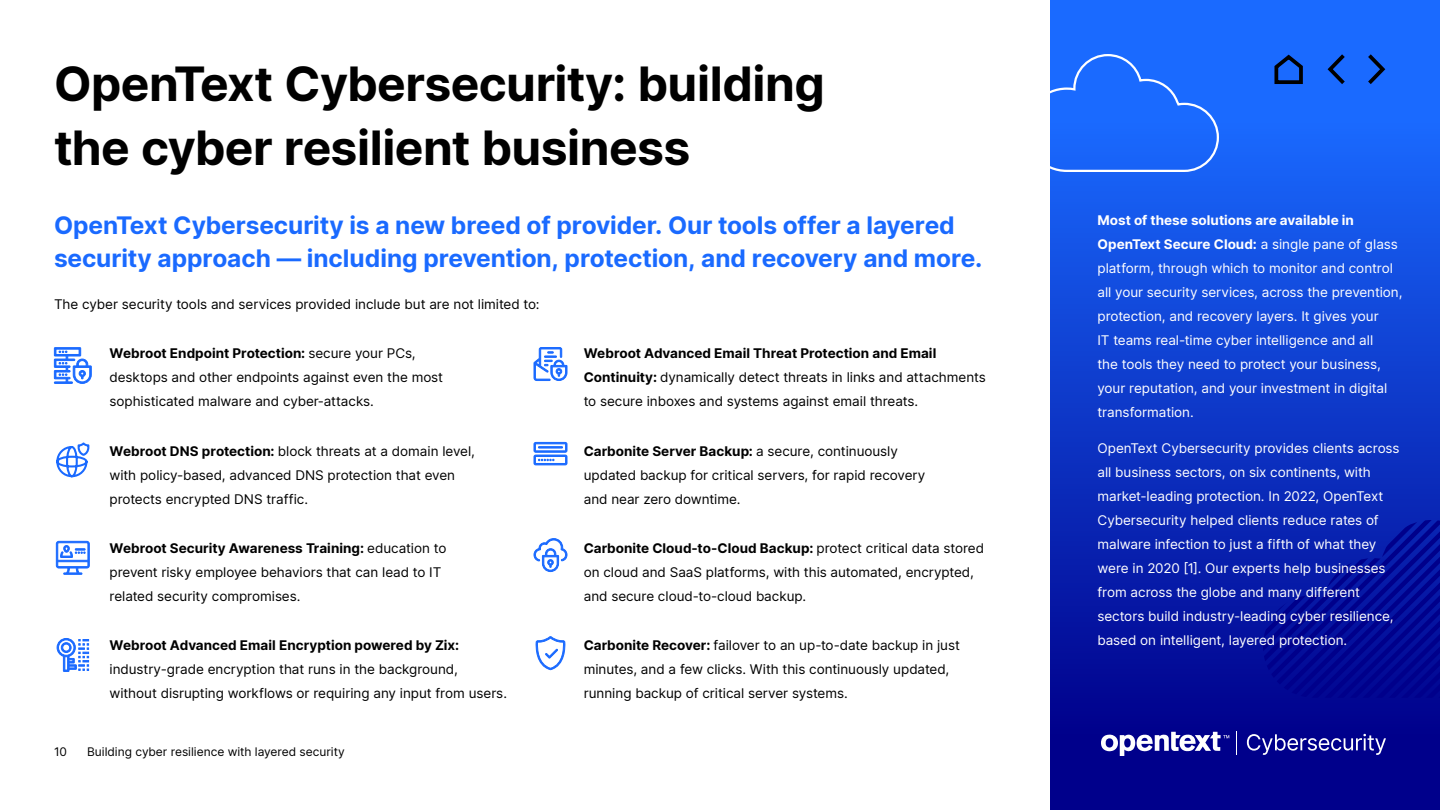
<style>
.page{position:relative;width:1440px;height:810px;background:#fff}
.page>*{position:absolute;margin:0;border:0;box-sizing:border-box;transform-origin:0 0}
.t1{font:700 48px/64.5px "Inter";letter-spacing:-.015em;color:#000}
.t2{font:700 24.45px/32.6px "Inter";letter-spacing:-.005em;color:#1a6aff}
.t3{font:13.5px/24px "Inter";letter-spacing:-.005em;color:#000}
.t4{font:13.5px/24px "Inter";letter-spacing:-.005em;color:#fff}
.t5{font:700 13.5px "Inter";color:#000}
.t6{font:12px "Inter";letter-spacing:-.005em;color:#000}
.s1{font-weight:700}
</style>
<div class="page">
<div style="left:1050px;top:0;width:390px;height:810px;background:linear-gradient(to bottom,#1d78ff,#000083)"></div>
<svg style="left:1101px;top:732px;width:128px;height:24px"></svg>
<svg style="left:1247px;top:734px;width:139px;height:21px;background:#3838a4"></svg>
<svg style="left:1236px;top:732px;width:1px;height:23px"></svg>
<svg style="left:56px;top:442px;width:34px;height:36px"></svg>
<svg style="left:54px;top:347px;width:38px;height:37px"></svg>
<svg style="left:56px;top:638px;width:33px;height:34px"></svg>
<svg style="left:56px;top:541px;width:34px;height:34px"></svg>
<svg style="left:533px;top:347px;width:35px;height:34px"></svg>
<svg style="left:533px;top:442px;width:35px;height:24px"></svg>
<svg style="left:533px;top:538px;width:35px;height:34px"></svg>
<svg style="left:535px;top:636px;width:30px;height:35px"></svg>
<svg style="left:1050px;top:53px;width:170px;height:120px;background:#246ffd"></svg>
<svg style="left:1263px;top:520px;width:177px;height:178px;background:#030f9b"></svg>
<div style="left:1271px;top:52px;width:36px;height:36px;background:#1a6aff"></div>
<svg style="left:1274px;top:54px;width:29px;height:30px"></svg>
<div style="left:1362px;top:52px;width:27px;height:36px;background:#1a6aff"></div>
<svg style="left:1364px;top:50px;width:24px;height:34px"></svg>
<div style="left:1323px;top:52px;width:27px;height:36px;background:#1a6aff"></div>
<svg style="left:1325px;top:50px;width:24px;height:34px"></svg>
<h1 class="t1" style="left:54px;top:50px;width:772px">OpenText Cybersecurity: building the cyber resilient business</h1>
<h2 class="t2" style="left:54px;top:208px;width:930px">OpenText Cybersecurity is a new breed of provider. Our tools offer a layered security approach — including prevention, protection, and recovery and more.</h2>
<p class="t3" style="left:54px;top:292px;width:487px">The cyber security tools and services provided include but are not limited to:</p>
<p class="t3" style="left:109px;top:341px;width:335px"><span class="s1">Webroot Endpoint Protection:</span> secure your PCs, desktops and other endpoints against even the most sophisticated malware and cyber-attacks.</p>
<p class="t3" style="left:584px;top:341px;width:404px"><span class="s1">Webroot Advanced Email Threat Protection and Email<br>Continuity:</span> dynamically detect threats in links and attachments to secure inboxes and systems against email threats.</p>
<p class="t3" style="left:109px;top:438px;width:367px"><span class="s1">Webroot DNS protection:</span> block threats at a domain level, with policy-based, advanced DNS protection that even protects encrypted DNS traffic.</p>
<p class="t3" style="left:584px;top:438px;width:343px"><span class="s1">Carbonite Server Backup:</span> a secure, continuously updated backup for critical servers, for rapid recovery and near zero downtime.</p>
<p class="t3" style="left:109px;top:535px;width:338px"><span class="s1">Webroot Security Awareness Training:</span> education to prevent risky employee behaviors that can lead to IT related security compromises.</p>
<p class="t3" style="left:584px;top:535px;width:402px"><span class="s1">Carbonite Cloud-to-Cloud Backup:</span> protect critical data stored on cloud and SaaS platforms, with this automated, encrypted, and secure cloud-to-cloud backup.</p>
<p class="t5" style="left:109px;top:635px;width:351px">Webroot Advanced Email Encryption powered by Zix:</p>
<p class="t3" style="left:109px;top:657px;width:399px">industry-grade encryption that runs in the background, without disrupting workflows or requiring any input from users.</p>
<p class="t3" style="left:584px;top:633px;width:378px"><span class="s1">Carbonite Recover:</span> failover to an up-to-date backup in just minutes, and a few clicks. With this continuously updated, running backup of critical server systems.</p>
<p class="t6" style="left:54px;top:743px;width:14px">10</p>
<p class="t6" style="left:87px;top:743px;width:259px">Building cyber resilience with layered security</p>
<p class="t4" style="left:1098px;top:208px;width:306px"><span class="s1">Most of these solutions are available in OpenText Secure Cloud:</span> a single pane of glass platform, through which to monitor and control all your security services, across the prevention, protection, and recovery layers. It gives your<br>IT teams real-time cyber intelligence and all<br>the tools they need to protect your business, your reputation, and your investment in digital transformation.</p>
<p class="t4" style="left:1098px;top:436px;width:304px">OpenText Cybersecurity provides clients across all business sectors, on six continents, with market-leading protection. In 2022, OpenText Cybersecurity helped clients reduce rates of malware infection to just a fifth of what they were in 2020 [1]. Our experts help businesses from across the globe and many different sectors build industry-leading cyber resilience, based on intelligent, layered protection.</p>
</div>
